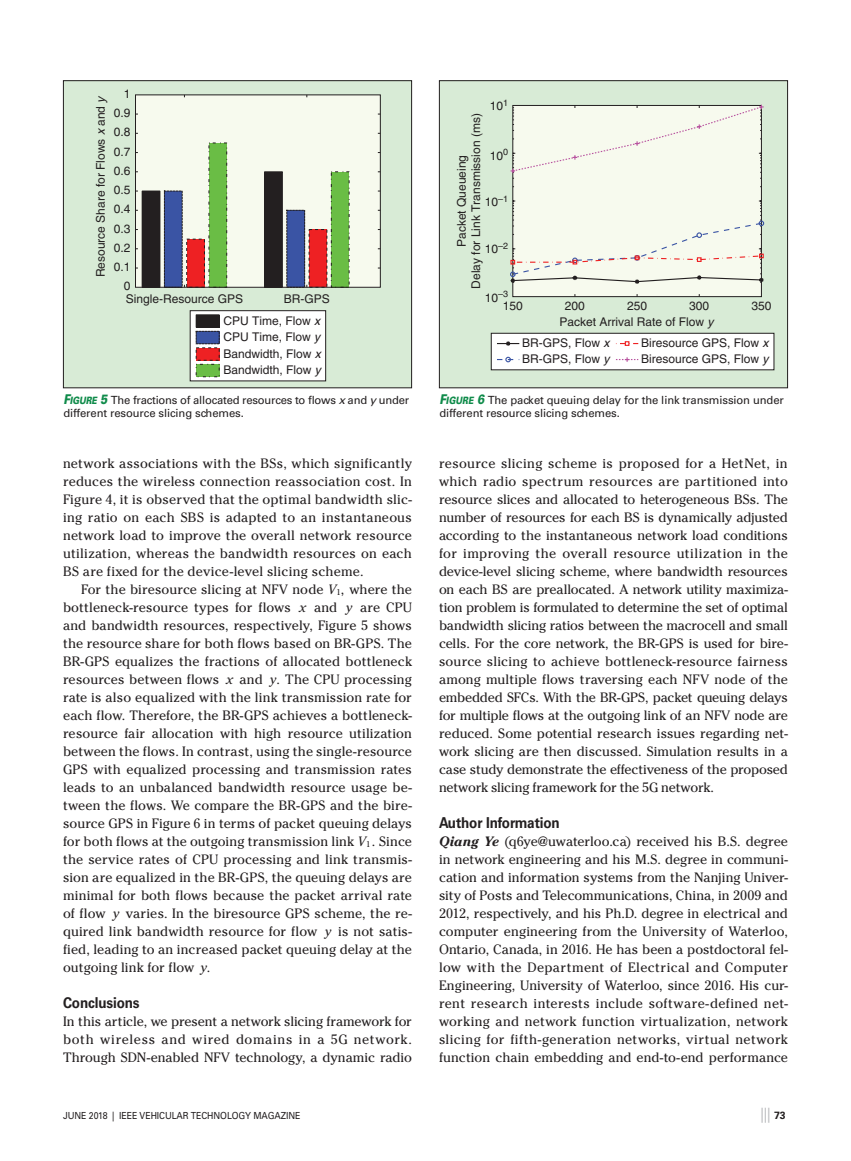
<style>
.page{position:relative;width:851px;height:1161px;background:#fff}
.page>*{position:absolute;margin:0;border:0;box-sizing:border-box;transform-origin:0 0}
.t1{font:700 15px "Univers LT Std";letter-spacing:-.01em;color:#231f20;scale:.9 1}
.t2{font:15px "Univers LT Std";color:#bcbdc0;scale:.9 1}
.t3{font:13.5px/18px "Cheltenham Std";color:#231f20;text-align:justify}
.t4{font:12px/16.5px "Helvetica";color:#231f20}
.t5{font:11.25px/13.5px "Univers LT Std";letter-spacing:-.01em;color:#231f20}
.t6{font:9.75px "Univers LT Std";letter-spacing:-.01em;color:#231f20;scale:.9 1}
.s1{font-style:italic}
.s2{font-weight:900;font-style:italic;font-size:13.5px;color:#0f8b4a}
.s3{font-weight:900;font-style:italic;font-size:10.2px;color:#0f8b4a}
.s4{font-size:8.4px}
.s5{font-weight:700;font-style:italic}
.s6{font-weight:700;font-size:10.5px;color:#231f20}
</style>
<div class="page">
<div style="left:439px;top:81px;width:348px;height:307px;background:#d8ebd6"></div>
<div style="left:512px;top:105px;width:249px;height:192px;background:#f7faee;border:1px solid #231f20"></div>
<svg style="left:510px;top:201px;width:254px;height:84px"></svg>
<svg style="left:510px;top:105px;width:253px;height:74px"></svg>
<div style="left:491px;top:333px;width:283px;height:37px;background:#fff;border:1px solid #231f20"></div>
<svg style="left:497px;top:341px;width:23px;height:5px"></svg>
<svg style="left:497px;top:357px;width:22px;height:5px"></svg>
<svg style="left:616px;top:341px;width:22px;height:5px"></svg>
<svg style="left:616px;top:357px;width:22px;height:5px"></svg>
<div style="left:439px;top:80px;width:349px;height:308px;border:1px solid #231f20"></div>
<div style="left:63px;top:81px;width:348px;height:307px;background:#d8ebd6"></div>
<div style="left:135px;top:95px;width:245px;height:192px;background:#f7faee"></div>
<div style="left:142px;top:191px;width:18px;height:96px;background:#231f20"></div>
<div style="left:264px;top:172px;width:18px;height:115px;background:#231f20"></div>
<div style="left:264px;top:171px;width:19px;height:117px;border:1px solid #231f20"></div>
<div style="left:164px;top:191px;width:18px;height:96px;background:#3a54a4"></div>
<div style="left:164px;top:191px;width:18px;height:97px;border:1px dashed #231f20"></div>
<div style="left:287px;top:210px;width:17px;height:77px;background:#3a54a4"></div>
<div style="left:286px;top:210px;width:19px;height:78px;border:1px dashed #231f20"></div>
<div style="left:187px;top:239px;width:17px;height:48px;background:#ee2123"></div>
<div style="left:186px;top:239px;width:19px;height:49px;border:1px dashed #231f20"></div>
<div style="left:309px;top:230px;width:18px;height:57px;background:#ee2123"></div>
<div style="left:209px;top:143px;width:18px;height:144px;background:#6abd45"></div>
<div style="left:331px;top:172px;width:18px;height:115px;background:#6abd45"></div>
<div style="left:190px;top:310px;width:136px;height:71px;background:#fff;border:1px solid #231f20"></div>
<div style="left:196px;top:315px;width:23px;height:12px;background:#231f20"></div>
<div style="left:196px;top:314px;width:23px;height:14px;border:1px solid #231f20"></div>
<div style="left:196px;top:331px;width:23px;height:13px;background:#3a54a4"></div>
<div style="left:196px;top:331px;width:23px;height:13px;border:1px dashed #231f20"></div>
<div style="left:196px;top:348px;width:23px;height:12px;background:#ee2123"></div>
<div style="left:196px;top:364px;width:23px;height:13px;background:#6abd45"></div>
<div style="left:135px;top:95px;width:245px;height:193px;border:1px solid #231f20"></div>
<div style="left:63px;top:80px;width:349px;height:308px;border:1px solid #231f20"></div>
<p class="t4" style="left:124px;top:85px;width:8px">1</p>
<p class="t4" style="left:92px;top:277px;width:183px;rotate:-90deg">Resource Share for Flows <span class="s1">x</span> and <span class="s1">y</span></p>
<p class="t4" style="left:114px;top:105px;width:18px">0.9</p>
<p class="t4" style="left:114px;top:124px;width:18px">0.8</p>
<p class="t4" style="left:114px;top:143px;width:18px">0.7</p>
<p class="t4" style="left:114px;top:162px;width:18px">0.6</p>
<p class="t4" style="left:114px;top:182px;width:18px">0.5</p>
<p class="t4" style="left:114px;top:201px;width:18px">0.4</p>
<p class="t4" style="left:114px;top:220px;width:18px">0.3</p>
<p class="t4" style="left:114px;top:239px;width:18px">0.2</p>
<p class="t4" style="left:114px;top:259px;width:18px">0.1</p>
<p class="t4" style="left:124px;top:278px;width:8px">0</p>
<p class="t4" style="left:126px;top:290px;width:119px">Single-Resource GPS</p>
<p class="t4" style="left:284px;top:290px;width:48px">BR-GPS</p>
<p class="t4" style="left:223px;top:312px;width:99px;text-align:justify">CPU Time, Flow <span class="s1">x </span>CPU Time, Flow <span class="s1">y </span>Bandwidth, Flow <span class="s1">x </span>Bandwidth, Flow <span class="s1">y</span></p>
<p class="t5" style="left:63px;top:393px;width:347px"><span class="s2">F</span><span class="s3">IGURE</span> <span class="s2">5</span> The fractions of allocated resources to flows <span class="s1">x</span> and <span class="s1">y</span> under different resource slicing schemes.</p>
<p class="t3" style="left:63px;top:454px;width:350px">network associations with the BSs, which significantly reduces the wireless connection reassociation cost. In Figure 4, it is observed that the optimal bandwidth slic&shy;ing ratio on each SBS is adapted to an instantaneous network load to improve the overall network resource utilization, whereas the bandwidth resources on each BS are fixed for the device-level slicing scheme.</p>
<p class="t3" style="left:63px;top:580px;width:350px;text-indent:18px">For the biresource slicing at NFV node <span class="s1">V</span><span class="s4">1</span>, where the bottleneck-resource types for flows <span class="s1">x</span> and <span class="s1">y</span> are CPU and bandwidth resources, respectively, Figure 5 shows the resource share for both flows based on BR-GPS. The BR-GPS equalizes the fractions of allocated bottleneck resources between flows <span class="s1">x</span> and <span class="s1">y</span>. The CPU processing rate is also equalized with the link transmission rate for each flow. Therefore, the BR-GPS achieves a bottleneck&shy;resource fair allocation with high resource utilization between the flows. In contrast, using the single-resource GPS with equalized processing and transmission rates leads to an unbalanced bandwidth resource usage be&shy;tween the flows. We compare the BR-GPS and the bire&shy;source GPS in Figure 6 in terms of packet queuing delays for both flows at the outgoing transmission link <span class="s1">V</span><span class="s4">1</span> . Since the service rates of CPU processing and link transmis&shy;sion are equalized in the BR-GPS, the queuing delays are minimal for both flows because the packet arrival rate of flow <span class="s1">y</span> varies. In the biresource GPS scheme, the re&shy;quired link bandwidth resource for flow <span class="s1">y</span> is not satis&shy;fied, leading to an increased packet queuing delay at the outgoing link for flow <span class="s1">y</span>.</p>
<p class="t1" style="left:63px;top:994px;width:87px">Conclusions</p>
<p class="t3" style="left:63px;top:1012px;width:350px">In this article, we present a network slicing framework for both wireless and wired domains in a 5G network.<br>Through SDN-enabled NFV technology, a dynamic radio</p>
<p class="t4" style="left:490px;top:98px;width:20px">10<sup>1</sup></p>
<p class="t4" style="left:490px;top:147px;width:20px">10<sup>0</sup></p>
<p class="t4" style="left:485px;top:194px;width:25px">10<sup>–1</sup></p>
<p class="t4" style="left:485px;top:241px;width:25px">10<sup>–2</sup></p>
<p class="t4" style="left:485px;top:289px;width:25px">10<sup>–3</sup></p>
<p class="t4" style="left:454px;top:289px;width:177px;line-height:14.4px;text-align:center;rotate:-90deg">Packet Queueing<br>Delay for Link Transmission (ms)</p>
<p class="t4" style="left:502px;top:298px;width:22px">150</p>
<p class="t4" style="left:565px;top:298px;width:22px">200</p>
<p class="t4" style="left:627px;top:298px;width:22px">250</p>
<p class="t4" style="left:689px;top:298px;width:22px">300</p>
<p class="t4" style="left:751px;top:298px;width:22px">350</p>
<p class="t4" style="left:559px;top:313px;width:156px">Packet Arrival Rate of Flow <span class="s1">y</span></p>
<p class="t4" style="left:522px;top:335px;width:89px;line-height:16px">BR-GPS, Flow <span class="s1">x<br></span>BR-GPS, Flow <span class="s1">y</span></p>
<p class="t4" style="left:641px;top:335px;width:129px;line-height:16px">Biresource GPS, Flow <span class="s1">x<br></span>Biresource GPS, Flow <span class="s1">y</span></p>
<p class="t5" style="left:439px;top:393px;width:346px"><span class="s2">F</span><span class="s3">IGURE</span> <span class="s2">6</span> The packet queuing delay for the link transmission under different resource slicing schemes.</p>
<p class="t3" style="left:439px;top:454px;width:350px">resource slicing scheme is proposed for a HetNet, in which radio spectrum resources are partitioned into resource slices and allocated to heterogeneous BSs. The number of resources for each BS is dynamically adjusted according to the instantaneous network load conditions for improving the overall resource utilization in the device-level slicing scheme, where bandwidth resources on each BS are preallocated. A network utility maximiza&shy;tion problem is formulated to determine the set of optimal bandwidth slicing ratios between the macrocell and small cells. For the core network, the BR-GPS is used for bire&shy;source slicing to achieve bottleneck-resource fairness among multiple flows traversing each NFV node of the embedded SFCs. With the BR-GPS, packet queuing delays for multiple flows at the outgoing link of an NFV node are reduced. Some potential research issues regarding net&shy;work slicing are then discussed. Simulation results in a case study demonstrate the effectiveness of the proposed network slicing framework for the 5G network.</p>
<p class="t1" style="left:439px;top:814px;width:136px">Author Information</p>
<p class="t3" style="left:439px;top:832px;width:350px"><span class="s5">Qiang Ye</span> (q6ye@uwaterloo.ca) received his B.S. degree in network engineering and his M.S. degree in communi&shy;cation and information systems from the Nanjing Univer&shy;sity of Posts and Telecommunications, China, in 2009 and 2012, respectively, and his Ph.D. degree in electrical and computer engineering from the University of Waterloo, Ontario, Canada, in 2016. He has been a postdoctoral fel&shy;low with the Department of Electrical and Computer Engineering, University of Waterloo, since 2016. His cur&shy;rent research interests include software-defined net&shy;working and network function virtualization, network slicing for fifth-generation networks, virtual network function chain embedding and end-to-end performance</p>
<p class="t6" style="left:63px;top:1110px;width:72px">june 2018 | IEEE</p>
<p class="t6" style="left:140px;top:1110px;width:180px">vehicular technology magazi ne</p>
<p class="t2" style="left:760px;top:1105px;width:30px">||| <span class="s6">73</span></p>
</div>
